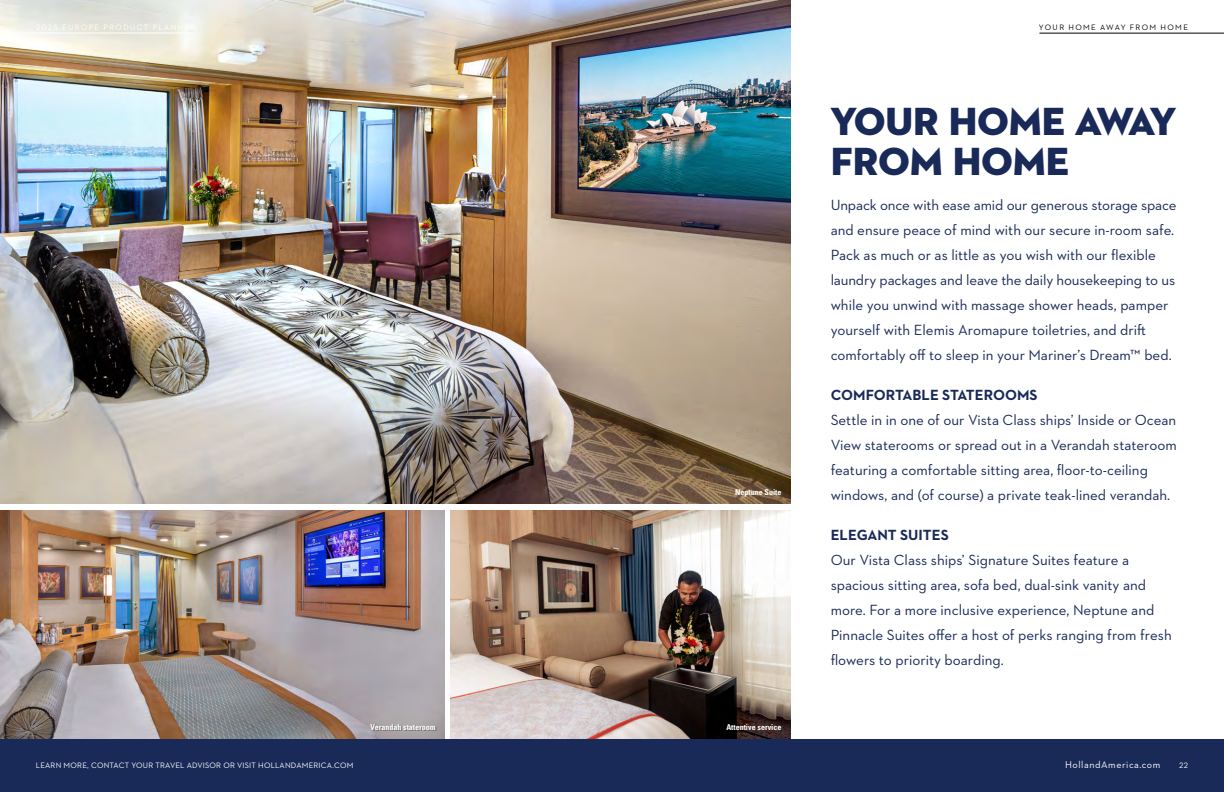
<style>
.page{position:relative;width:1224px;height:792px;background:#fff}
.page>*{position:absolute;margin:0;border:0;box-sizing:border-box;transform-origin:0 0}
.t1{font:40px/40px "Neutraface 2 Display Titling";color:#192958}
.t2{font:15px/25px "Neutraface 2 Text";color:#192958}
.t3{font:700 15px "Neutraface 2 Text";color:#192958}
.t4{font:10px "Neutraface 2 Text";letter-spacing:.055em;color:#fff}
.t5{font:8px "Neutraface 2 Text";letter-spacing:.02em;color:#fff}
.t6{font:700 condensed 8px "Univers LT Std";color:#fff}
.t7{font:8px "Neutraface 2 Text";letter-spacing:.17em;color:#000}
</style>
<div class="page">
<img style="left:0;top:510px;width:445px;height:229px">
<img style="left:451px;top:510px;width:339px;height:229px">
<img style="left:0;top:0;width:790px;height:504px">
<div style="left:371px;top:724px;width:65px;height:7px;background:#000;opacity:.35"></div>
<hr style="left:0;top:33px;width:195px;height:1px;background:#fff">
<hr style="left:1039px;top:33px;width:185px;height:1px;background:#000">
<div style="left:0;top:739px;width:1224px;height:53px;background:#192958"></div>
<p class="t6" style="left:735px;top:487px;width:48px">Neptune Suite</p>
<p class="t6" style="left:371px;top:723px;width:67px">Verandah stateroom</p>
<p class="t6" style="left:726px;top:723px;width:57px">Attentive service</p>
<p class="t7" style="left:1039px;top:22px;width:151px">YOUR HOME AWAY FROM HOME</p>
<h1 class="t1" style="left:831px;top:102px;width:347px">YOUR HOME AWAY<br>FROM HOME</h1>
<p class="t2" style="left:831px;top:193px;width:347px">Unpack once with ease amid our generous storage space and ensure peace of mind with our secure in-room safe.<br>Pack as much or as little as you wish with our flexible laundry packages and leave the daily housekeeping to us while you unwind with massage shower heads, pamper yourself with Elemis Aromapure toiletries, and drift comfortably off to sleep in your Mariner’s Dream™ bed.</p>
<p class="t3" style="left:831px;top:386px;width:208px">COMFORTABLE STATEROOMS</p>
<p class="t2" style="left:831px;top:408px;width:348px">Settle in in one of our Vista Class ships’ Inside or Ocean View staterooms or spread out in a Verandah stateroom featuring a comfortable sitting area, floor-to-ceiling windows, and (of course) a private teak-lined verandah.</p>
<p class="t3" style="left:831px;top:526px;width:120px">ELEGANT SUITES</p>
<p class="t2" style="left:831px;top:548px;width:343px">Our Vista Class ships’ Signature Suites feature a spacious sitting area, sofa bed, dual-sink vanity and more. For a more inclusive experience, Neptune and Pinnacle Suites offer a host of perks ranging from fresh flowers to priority boarding.</p>
<p class="t5" style="left:36px;top:761px;width:319px">LEARN MORE, CONTACT YOUR TRAVEL ADVISOR OR VISIT HOLLANDAMERICA.COM</p>
<p class="t4" style="left:1065px;top:759px;width:97px">HollandAmerica.com</p>
<p class="t5" style="left:1179px;top:761px;width:10px">22</p>
</div>
